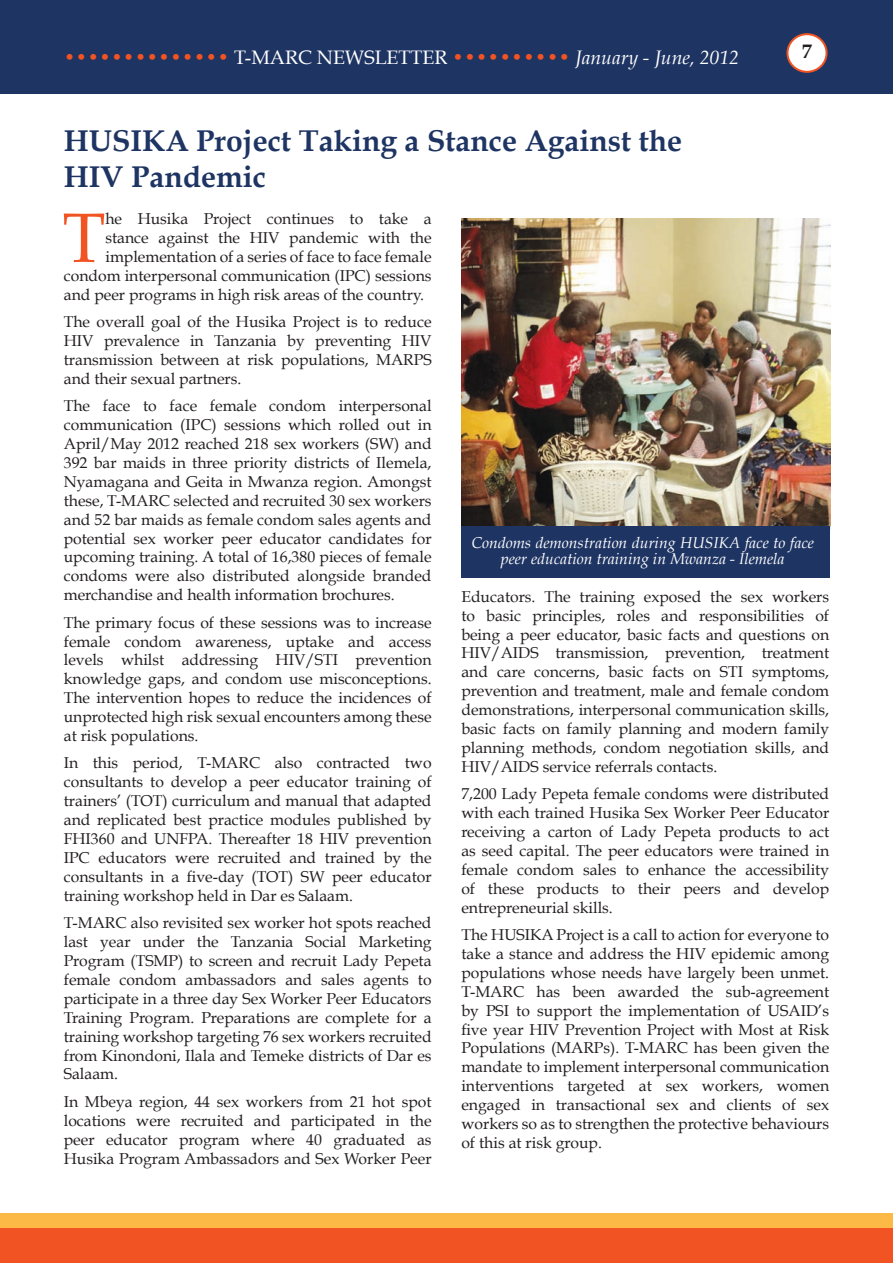
<style>
.page{position:relative;width:893px;height:1263px;background:#fff}
.page>*{position:absolute;margin:0;border:0;box-sizing:border-box;transform-origin:0 0}
.t1{font:69.9px "Book Antiqua";color:#f15422}
.t2{font:700 30px/36px "Book Antiqua";color:#1e3463}
.t3{font:19.5px "Book Antiqua";color:#f15422}
.t4{font:700 19.5px "Book Antiqua";color:#231f20}
.t5{font:15.75px/18.9px "Book Antiqua";color:#231f20;text-align:justify}
.t6{font:italic 15.75px/16.5px "Book Antiqua";color:#fff;text-align:center}
.s1{color:#fff}
.s2{font-style:italic;color:#fff}
</style>
<div class="page">
<div style="left:0;top:1213px;width:893px;height:50px;background:#fdb945"></div>
<div style="left:0;top:0;width:893px;height:94px;background:#1e3463"></div>
<div style="left:787px;top:34px;width:39px;height:38px;background:#fff;border-radius:50%"></div>
<div style="left:786px;top:33px;width:41px;height:40px;border:2px solid #f15422;border-radius:50%"></div>
<div style="left:0;top:1229px;width:893px;height:34px;background:#f15422"></div>
<img style="left:462px;top:219px;width:368px;height:311px">
<div style="left:461px;top:526px;width:368px;height:51px;background:#1e3463"></div>
<p class="t3" style="left:64px;top:45px;width:677px">•••••••••••••• <span class="s1">T-MARC NEWSLETTER</span> •••••••••• <span class="s2">January - June, 2012</span></p>
<p class="t4" style="left:802px;top:40px;width:11px">7</p>
<h2 class="t2" style="left:64px;top:124px;width:620px">HUSIKA Project Taking a Stance Against the<br>HIV Pandemic</h2>
<h1 class="t1" style="left:63px;top:195px;width:44px">T</h1>
<p class="t5" style="left:105px;top:209px;width:328px">he Husika Project continues to take a</p>
<p class="t5" style="left:105px;top:228px;width:328px">stance against the HIV pandemic with the</p>
<p class="t5" style="left:105px;top:247px;width:328px">implementation of a series of face to face female</p>
<p class="t5" style="left:64px;top:266px;width:369px">condom interpersonal communication (IPC) sessions</p>
<p class="t5" style="left:64px;top:285px;width:362px">and peer programs in high risk areas of the country.</p>
<p class="t5" style="left:64px;top:312px;width:369px">The overall goal of the Husika Project is to reduce HIV prevalence in Tanzania by preventing HIV transmission between at risk populations, MARPS and their sexual partners.</p>
<p class="t5" style="left:64px;top:396px;width:369px">The face to face female condom interpersonal communication (IPC) sessions which rolled out in April/May 2012 reached 218 sex workers (SW) and 392 bar maids in three priority districts of Ilemela, Nyamagana and Geita in Mwanza region. Amongst these, T-MARC selected and recruited 30 sex workers and 52 bar maids as female condom sales agents and potential sex worker peer educator candidates for upcoming training. A total of 16,380 pieces of female condoms were also distributed alongside branded merchandise and health information brochures.</p>
<p class="t5" style="left:64px;top:613px;width:369px">The primary focus of these sessions was to increase female condom awareness, uptake and access levels whilst addressing HIV/STI prevention knowledge gaps, and condom use misconceptions.<br>The intervention hopes to reduce the incidences of unprotected high risk sexual encounters among these at risk populations.</p>
<p class="t5" style="left:64px;top:754px;width:369px">In this period, T-MARC also contracted two consultants to develop a peer educator training of trainers’ (TOT) curriculum and manual that adapted and replicated best practice modules published by FHI360 and UNFPA. Thereafter 18 HIV prevention IPC educators were recruited and trained by the consultants in a five-day (TOT) SW peer educator training workshop held in Dar es Salaam.</p>
<p class="t5" style="left:64px;top:913px;width:369px">T-MARC also revisited sex worker hot spots reached last year under the Tanzania Social Marketing Program (TSMP) to screen and recruit Lady Pepeta female condom ambassadors and sales agents to participate in a three day Sex Worker Peer Educators Training Program. Preparations are complete for a training workshop targeting 76 sex workers recruited from Kinondoni, Ilala and Temeke districts of Dar es Salaam.</p>
<p class="t5" style="left:64px;top:1092px;width:369px">In Mbeya region, 44 sex workers from 21 hot spot locations were recruited and participated in the peer educator program where 40 graduated as Husika Program Ambassadors and Sex Worker Peer</p>
<p class="t6" style="left:472px;top:534px;width:344px">Condoms demonstration during HUSIKA face to face peer education training in Mwanza - Ilemela</p>
<p class="t5" style="left:461px;top:587px;width:369px">Educators. The training exposed the sex workers to basic principles, roles and responsibilities of being a peer educator, basic facts and questions on HIV/AIDS transmission, prevention, treatment and care concerns, basic facts on STI symptoms, prevention and treatment, male and female condom demonstrations, interpersonal communication skills, basic facts on family planning and modern family planning methods, condom negotiation skills, and HIV/AIDS service referrals contacts.</p>
<p class="t5" style="left:461px;top:784px;width:369px">7,200 Lady Pepeta female condoms were distributed with each trained Husika Sex Worker Peer Educator receiving a carton of Lady Pepeta products to act as seed capital. The peer educators were trained in female condom sales to enhance the accessibility of these products to their peers and develop entrepreneurial skills.</p>
<p class="t5" style="left:461px;top:925px;width:369px">The HUSIKA Project is a call to action for everyone to take a stance and address the HIV epidemic among populations whose needs have largely been unmet.<br>T-MARC has been awarded the sub-agreement by PSI to support the implementation of USAID’s five year HIV Prevention Project with Most at Risk Populations (MARPs). T-MARC has been given the mandate to implement interpersonal communication interventions targeted at sex workers, women engaged in transactional sex and clients of sex workers so as to strengthen the protective behaviours of this at risk group.</p>
</div>
